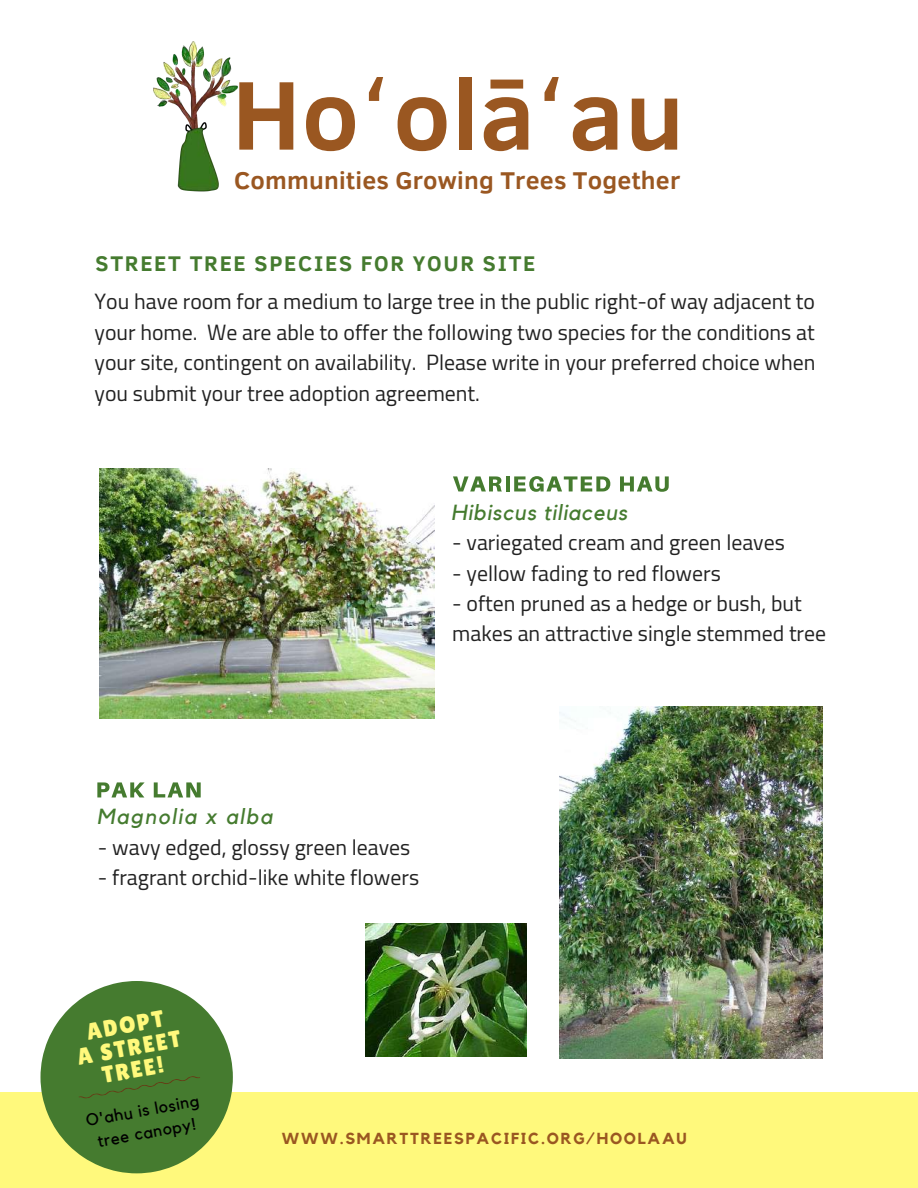
<style>
.page{position:relative;width:918px;height:1188px;background:#fff}
.page>*{position:absolute;margin:0;border:0;box-sizing:border-box;transform-origin:0 0}
.t1{font:700 99.6px "Clear Sans";letter-spacing:.01em;color:#9a5721}
.t2{font:700 24.9px "Clear Sans";letter-spacing:.01em;color:#9a5721}
.t3{font:23.25px/22.5px "Lilita One";color:#fff97c;text-align:center}
.t4{font:21.75px/30.3px "Cairo";color:#222}
.t5{font:700 21.75px "Clear Sans";letter-spacing:.08em;color:#457b2f}
.t6{font:italic 21.75px "Kollektif";letter-spacing:.04em;color:#457b2f}
.t7{font:italic 21.75px "Kollektif";letter-spacing:.08em;color:#457b2f}
.t8{font:16.8px/22.5px "Kollektif";color:#000;text-align:center}
.t9{font:700 15.9px "Kollektif";letter-spacing:.11em;color:#9a5721}
.s1{font-family:"DejaVu Sans";font-weight:400}
</style>
<div class="page">
<div style="left:0;top:1092px;width:918px;height:96px;background:#fff97c"></div>
<svg style="left:40px;top:981px;width:193px;height:192px"></svg>
<svg style="left:453px;top:476px;width:49px;height:15px"></svg>
<hr style="left:506px;top:476px;width:4px;height:15px;background:#457b2f">
<svg style="left:514px;top:476px;width:96px;height:16px"></svg>
<svg style="left:620px;top:476px;width:49px;height:16px"></svg>
<svg style="left:97px;top:782px;width:48px;height:15px"></svg>
<svg style="left:154px;top:782px;width:47px;height:15px"></svg>
<img style="left:99px;top:468px;width:335px;height:251px">
<img style="left:559px;top:706px;width:263px;height:353px">
<img style="left:366px;top:924px;width:160px;height:132px">
<img style="left:153px;top:41px;width:85px;height:69px">
<img style="left:177px;top:110px;width:42px;height:82px">
<h1 class="t1" style="left:232px;top:42px;width:454px">Ho<span class="s1">ʻ</span>olā<span class="s1">ʻ</span>au</h1>
<p class="t2" style="left:234px;top:162px;width:448px">Communities Growing Trees Together</p>
<p class="t5" style="left:96px;top:248px;width:441px">STREET TREE SPECIES FOR YOUR SITE</p>
<p class="t4" style="left:94px;top:287px;width:723px;text-align:justify">You have room for a medium to large tree in the public right-of way adjacent to your home. We are able to offer the following two species for the conditions at your site, contingent on availability. Please write in your preferred choice when you submit your tree adoption agreement.</p>
<p class="t6" style="left:451px;top:502px;width:178px">Hibiscus tiliaceus</p>
<p class="t4" style="left:452px;top:527px;width:334px">- variegated cream and green leaves</p>
<p class="t4" style="left:452px;top:558px;width:270px">- yellow fading to red flowers</p>
<p class="t4" style="left:452px;top:588px;width:375px">- often pruned as a hedge or bush, but makes an attractive single stemmed tree</p>
<p class="t7" style="left:97px;top:807px;width:177px">Magnolia x alba</p>
<p class="t4" style="left:98px;top:832px;width:314px">- wavy edged, glossy green leaves</p>
<p class="t4" style="left:98px;top:863px;width:323px">- fragrant orchid-like white flowers</p>
<p class="t3" style="left:72px;top:1023px;width:106px;rotate:-10deg">ADOPT<br>A STREET<br>TREE!</p>
<p class="t8" style="left:84px;top:1110px;width:116px;rotate:-10deg">O'ahu is losing tree canopy!</p>
<p class="t9" style="left:282px;top:1131px;width:406px">WWW.SMARTTREESPACIFIC.ORG/HOOLAAU</p>
</div>
